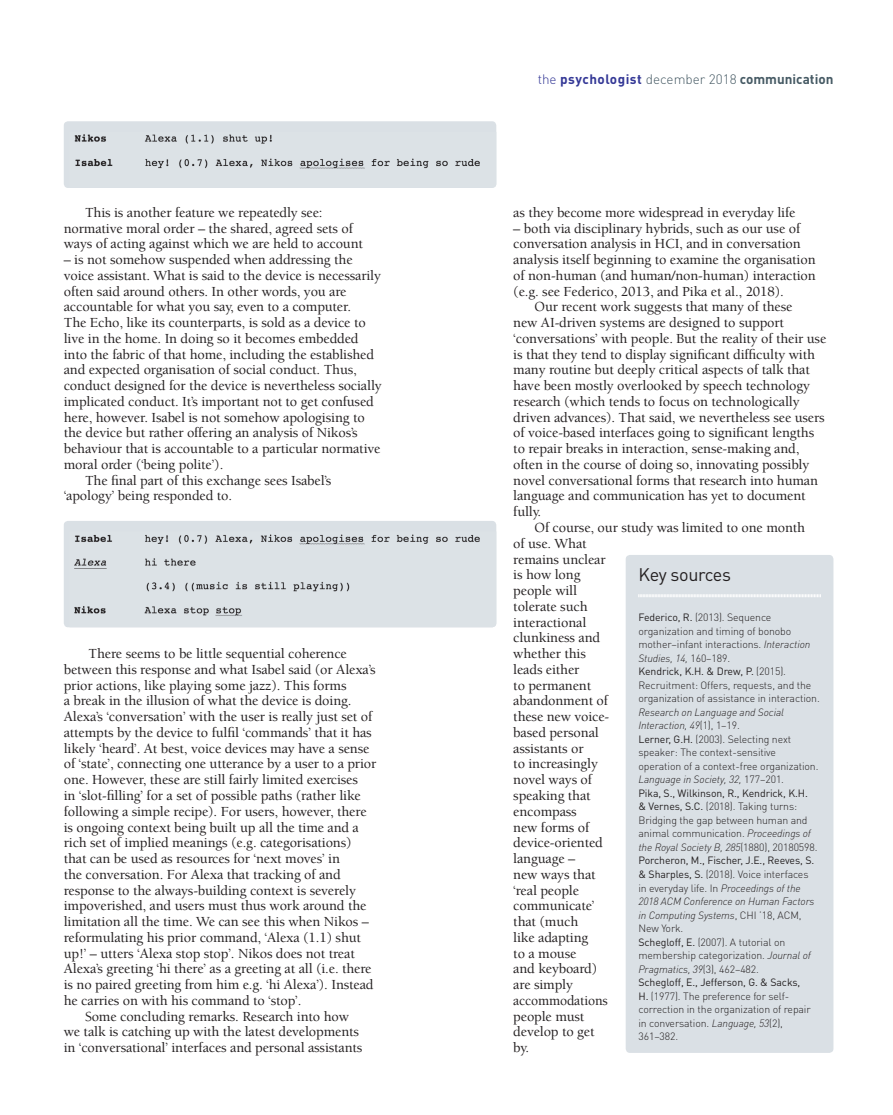
<style>
.page{position:relative;width:893px;height:1115px;background:#fff}
.page>*{position:absolute;margin:0;border:0;box-sizing:border-box;transform-origin:0 0}
.key_sources_box_head{font:18px "DIN Pro";letter-spacing:-.02em;color:#231f20}
.body_text{font:500 14.25px/15.8px "Berkeley Std";letter-spacing:-.01em;color:#231f20}
.t1{font:700 13.5px "DIN Pro";color:#465a64}
.references{font:300 10.5px/13.5px "DIN Pro";letter-spacing:-.01em;color:#231f20}
.references-2{font:italic 300 10.5px/13.5px "DIN Pro";letter-spacing:-.01em;color:#231f20}
.s1{font-weight:300;color:#343896}
.s2{color:#343896}
.s3{font-weight:300}
.s4{font-weight:400}
.s5{font-style:italic}
.s6{font-weight:400;font-style:normal}
.s7{font-style:normal}
</style>
<div class="page">
<div style="left:64px;top:121px;width:432px;height:67px;background:#dae0e5;border-radius:4px"></div>
<img style="left:74px;top:134px;width:422px;height:54px">
<div style="left:64px;top:520px;width:432px;height:107px;background:#dae0e5;border-radius:4px"></div>
<img style="left:74px;top:534px;width:422px;height:93px">
<div style="left:626px;top:554px;width:207px;height:498px;background:#dae0e5;border-radius:4px"></div>
<svg style="left:638px;top:594px;width:183px;height:3px"></svg>
<p class="body_text" style="left:64px;top:204px;width:301px;text-indent:21px">This is another feature we repeatedly see: normative moral order – the shared, agreed sets of ways of acting against which we are held to account</p>
<p class="body_text" style="left:64px;top:252px;width:319px">– is not somehow suspended when addressing the voice assistant. What is said to the device is necessarily often said around others. In other words, you are accountable for what you say, even to a computer.<br>The Echo, like its counterparts, is sold as a device to live in the home. In doing so it becomes embedded into the fabric of that home, including the established and expected organisation of social conduct. Thus, conduct designed for the device is nevertheless socially implicated conduct. It’s important not to get confused here, however. Isabel is not somehow apologising to the device but rather offering an analysis of Nikos’s behaviour that is accountable to a particular normative moral order (‘being polite’).</p>
<p class="body_text" style="left:64px;top:472px;width:269px;text-indent:21px">The final part of this exchange sees Isabel’s ‘apology’ being responded to.</p>
<p class="body_text" style="left:64px;top:645px;width:314px;text-indent:25px">There seems to be little sequential coherence between this response and what Isabel said (or Alexa’s prior actions, like playing some jazz). This forms<br>a break in the illusion of what the device is doing.<br>Alexa’s ‘conversation’ with the user is really just set of attempts by the device to fulfil ‘commands’ that it has likely ‘heard’. At best, voice devices may have a sense of ‘state’, connecting one utterance by a user to a prior one. However, these are still fairly limited exercises<br>in ‘slot-filling’ for a set of possible paths (rather like following a simple recipe). For users, however, there is ongoing context being built up all the time and a rich set of implied meanings (e.g. categorisations) that can be used as resources for ‘next moves’ in<br>the conversation. For Alexa that tracking of and response to the always-building context is severely impoverished, and users must thus work around the limitation all the time. We can see this when Nikos – reformulating his prior command, ‘Alexa (1.1) shut up!’ – utters ‘Alexa stop stop’. Nikos does not treat Alexa’s greeting ‘hi there’ as a greeting at all (i.e. there is no paired greeting from him e.g. ‘hi Alexa’). Instead he carries on with his command to ‘stop’.</p>
<p class="body_text" style="left:64px;top:1008px;width:300px;text-align:center">Some concluding remarks. Research into how<br>we talk is catching up with the latest developments in ‘conversational’ interfaces and personal assistants</p>
<p class="t1" style="left:538px;top:70px;width:297px"><span class="s1">the</span> <span class="s2">psychologist</span> <span class="s3">december 2018</span> communication</p>
<p class="body_text" style="left:513px;top:204px;width:284px">as they become more widespread in everyday life</p>
<p class="body_text" style="left:513px;top:220px;width:304px">– both via disciplinary hybrids, such as our use of conversation analysis in HCI, and in conversation analysis itself beginning to examine the organisation of non-human (and human/non-human) interaction (e.g. see Federico, 2013, and Pika et al., 2018).</p>
<p class="body_text" style="left:513px;top:299px;width:315px;text-indent:21px">Our recent work suggests that many of these<br>new AI-driven systems are designed to support ‘conversations’ with people. But the reality of their use is that they tend to display significant difficulty with many routine but deeply critical aspects of talk that have been mostly overlooked by speech technology research (which tends to focus on technologically driven advances). That said, we nevertheless see users of voice-based interfaces going to significant lengths to repair breaks in interaction, sense-making and, often in the course of doing so, innovating possibly novel conversational forms that research into human language and communication has yet to document fully.</p>
<p class="body_text" style="left:513px;top:519px;width:293px;text-indent:21px">Of course, our study was limited to one month of use. What<br>remains unclear<br>is how long<br>people will<br>tolerate such<br>interactional<br>clunkiness and<br>whether this<br>leads either<br>to permanent<br>abandonment of<br>these new voice-<br>based personal<br>assistants or<br>to increasingly<br>novel ways of<br>speaking that<br>encompass<br>new forms of<br>device-oriented<br>language –<br>new ways that<br>‘real people<br>communicate’<br>that (much<br>like adapting<br>to a mouse<br>and keyboard)<br>are simply<br>accommodations<br>people must<br>develop to get<br>by.</p>
<p class="key_sources_box_head" style="left:638px;top:562px;width:94px">Key sources</p>
<p class="references" style="left:638px;top:610px;width:173px"><span class="s4">Federico, R.</span> (2013). Sequence organization and timing of bonobo mother–infant interactions. <span class="s5">Interaction<br>Studies, 14,</span> 160–189.</p>
<p class="references" style="left:638px;top:664px;width:183px"><span class="s4">Kendrick, K.H. &amp; Drew, P.</span> (2015).<br>Recruitment: Offers, requests, and the organization of assistance in interaction.<br><span class="s5">Research on Language and Social Interaction, 49</span>(1), 1–19.</p>
<p class="references" style="left:638px;top:731px;width:182px"><span class="s4">Lerner, G.H.</span> (2003). Selecting next speaker: The context-sensitive operation of a context-free organization.<br><span class="s5">Language in Society, 32,</span> 177–201.</p>
<p class="references" style="left:638px;top:785px;width:181px"><span class="s4">Pika, S., Wilkinson, R., Kendrick, K.H. &amp; Vernes, S.C.</span> (2018). Taking turns:<br>Bridging the gap between human and animal communication. <span class="s5">Proceedings of the Royal Society B, 285</span>(1880), 20180598.</p>
<p class="references-2" style="left:638px;top:853px;width:178px"><span class="s6">Porcheron, M., Fischer, J.E., Reeves, S. &amp; Sharples, S.</span> <span class="s7">(2018). Voice interfaces in everyday life. In</span> Proceedings of the 2018 ACM Conference on Human Factors in Computing Systems<span class="s7">, CHI ’18, ACM, New York.</span></p>
<p class="references" style="left:638px;top:934px;width:174px"><span class="s4">Schegloff, E.</span> (2007). A tutorial on membership categorization. <span class="s5">Journal of<br>Pragmatics, 39</span>(3), 462–482.</p>
<p class="references" style="left:638px;top:974px;width:174px"><span class="s4">Schegloff, E., Jefferson, G. &amp; Sacks,<br>H.</span> (1977). The preference for self&shy;correction in the organization of repair in conversation. <span class="s5">Language, 53</span>(2),<br>361–382.</p>
</div>
